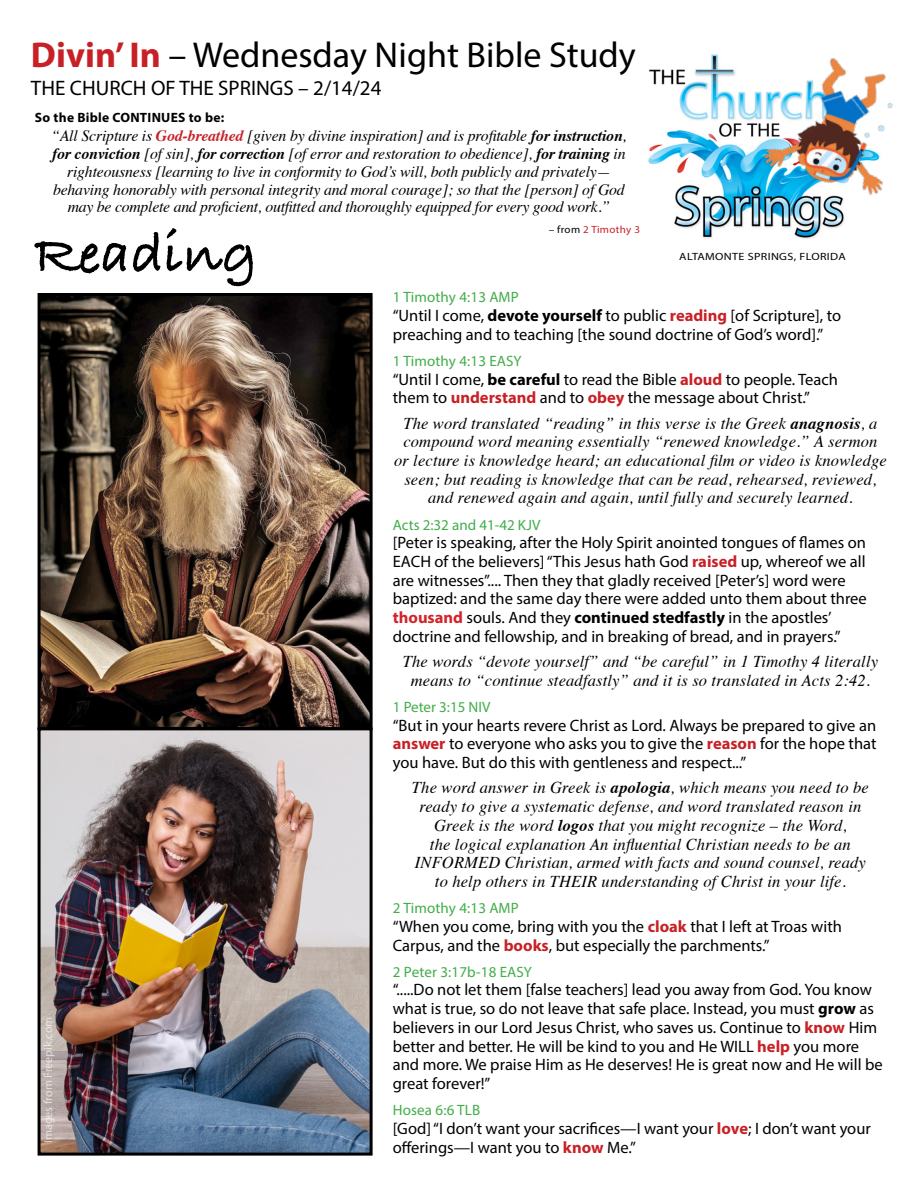
<style>
.page{position:relative;width:918px;height:1188px;background:#fff}
.page>*{position:absolute;margin:0;border:0;box-sizing:border-box;transform-origin:0 0}
.t1{font:700 58.5px "Bradley Hand ITCTT";color:#000}
.t2{font:36px "Myriad Pro";color:#000}
.t3{font:21px "Myriad Pro";color:#000}
.t4{font:16.5px/18.8px "Myriad Pro";color:#000}
.t5{font:italic 16.5px/18.8px "Times";letter-spacing:.01em;color:#000;text-align:center}
.t6{font:italic 15.75px/17.9px "Times";letter-spacing:-.01em;color:#000;text-align:center}
.t7{font:15px "Myriad Pro";color:#41ad49}
.t8{font:700 13.5px "Myriad Pro";letter-spacing:.02em;color:#000}
.t9{font:12px "Myriad Pro";color:#fff}
.t10{font:10.5px "Myriad Pro";letter-spacing:.03em;color:#000;scale:1.15 1}
.t11{font:10.5px "Myriad Pro";letter-spacing:.03em;color:#c72127;scale:1.05 1}
.s1{font-weight:700;color:#c72127}
.s2{font-weight:700}
.s3{color:#000}
.s4{font-weight:700;color:#d2232a}
</style>
<div class="page">
<img style="left:648px;top:54px;width:197px;height:185px">
<img style="left:745px;top:54px;width:148px;height:163px">
<img style="left:42px;top:297px;width:327px;height:855px">
<div style="left:38px;top:293px;width:335px;height:437px;border:3px solid #000"></div>
<div style="left:38px;top:727px;width:335px;height:429px;border:3px solid #000"></div>
<h2 class="t2" style="left:31px;top:32px;width:606px"><span class="s1">Divin’ In</span> – Wednesday Night Bible Study</h2>
<p class="t3" style="left:31px;top:75px;width:352px">THE CHURCH OF THE SPRINGS – 2/14/24</p>
<p class="t8" style="left:35px;top:109px;width:191px">So the Bible CONTINUES to be:</p>
<p class="t6" style="left:51px;top:126px;width:577px">“All Scripture is <span class="s1">God-breathed</span> [given by divine inspiration] and is profitable <span class="s2">for instruction</span>, <span class="s2">for conviction</span> [of sin], <span class="s2">for correction</span> [of error and restoration to obedience], <span class="s2">for training</span> in righteousness [learning to live in conformity to God’s will, both publicly and privately— behaving honorably with personal integrity and moral courage]; so that the [person] of God may be complete and proficient, outfitted and thoroughly equipped for every good work.”</p>
<p class="t11" style="left:549px;top:223px;width:88px"><span class="s3">– from</span> 2 Timothy 3</p>
<h1 class="t1" style="left:34px;top:209px;width:225px">Reading</h1>
<p class="t10" style="left:679px;top:250px;width:146px">ALTAMONTE SPRINGS, FLORIDA</p>
<p class="t9" style="left:41px;top:1143px;width:128px;rotate:-90deg">Images from Freepik.com</p>
<p class="t7" style="left:393px;top:288px;width:127px">1 Timothy 4:13 AMP</p>
<p class="t4" style="left:393px;top:306px;width:450px">“Until I come, <span class="s2">devote yourself</span> to public <span class="s1">reading</span> [of Scripture], to preaching and to teaching [the sound doctrine of God’s word].”</p>
<p class="t7" style="left:393px;top:352px;width:130px">1 Timothy 4:13 EASY</p>
<p class="t4" style="left:393px;top:369px;width:447px">“Until I come, <span class="s2">be careful</span> to read the Bible <span class="s1">aloud</span> to people. Teach them to <span class="s1">understand</span> and to <span class="s1">obey</span> the message about Christ.”</p>
<p class="t5" style="left:394px;top:413px;width:494px">The word translated “reading” in this verse is the Greek <span class="s2">anagnosis</span>, a compound word meaning essentially “renewed knowledge.” A sermon or lecture is knowledge heard; an educational film or video is knowledge seen; but reading is knowledge that can be read, rehearsed, reviewed, and renewed again and again, until fully and securely learned.</p>
<p class="t7" style="left:393px;top:515px;width:149px">Acts 2:32 and 41-42 KJV</p>
<p class="t4" style="left:393px;top:533px;width:476px">[Peter is speaking, after the Holy Spirit anointed tongues of flames on EACH of the believers] “This Jesus hath God <span class="s1">raised</span> up, whereof we all are witnesses”.... Then they that gladly received [Peter’s] word were baptized: and the same day there were added unto them about three <span class="s4">thousand</span> souls. And they <span class="s2">continued stedfastly</span> in the apostles’ doctrine and fellowship, and in breaking of bread, and in prayers.”</p>
<p class="t5" style="left:403px;top:651px;width:477px">The words “devote yourself” and “be careful” in 1 Timothy 4 literally means to “continue steadfastly” and it is so translated in Acts 2:42.</p>
<p class="t7" style="left:393px;top:698px;width:99px">1 Peter 3:15 NIV</p>
<p class="t4" style="left:393px;top:716px;width:485px;text-align:justify">“But in your hearts revere Christ as Lord. Always be prepared to give an <span class="s1">answer</span> to everyone who asks you to give the <span class="s1">reason</span> for the hope that you have. But do this with gentleness and respect...”</p>
<p class="t5" style="left:412px;top:778px;width:458px">The word answer in Greek is <span class="s2">apologia</span>, which means you need to be ready to give a systematic defense, and word translated reason in Greek is the word <span class="s2">logos</span> that you might recognize – the Word,<br>the logical explanation An influential Christian needs to be an INFORMED Christian, armed with facts and sound counsel, ready to help others in THEIR understanding of Christ in your life.</p>
<p class="t7" style="left:393px;top:899px;width:127px">2 Timothy 4:13 AMP</p>
<p class="t4" style="left:393px;top:917px;width:451px">“When you come, bring with you the <span class="s1">cloak</span> that I left at Troas with<br>Carpus, and the <span class="s1">books</span>, but especially the parchments.”</p>
<p class="t7" style="left:393px;top:962px;width:141px">2 Peter 3:17b-18 EASY</p>
<p class="t4" style="left:393px;top:980px;width:491px">“.....Do not let them [false teachers] lead you away from God. You know what is true, so do not leave that safe place. Instead, you must <span class="s2">grow</span> as believers in our Lord Jesus Christ, who saves us. Continue to <span class="s1">know</span> Him better and better. He will be kind to you and He WILL <span class="s1">help</span> you more and more. We praise Him as He deserves! He is great now and He will be great forever!”</p>
<p class="t7" style="left:393px;top:1101px;width:89px">Hosea 6:6 TLB</p>
<p class="t4" style="left:393px;top:1119px;width:480px">[God] “I don’t want your sacrifices—I want your <span class="s1">love</span>; I don’t want your offerings—I want you to <span class="s1">know</span> Me.”</p>
</div>
